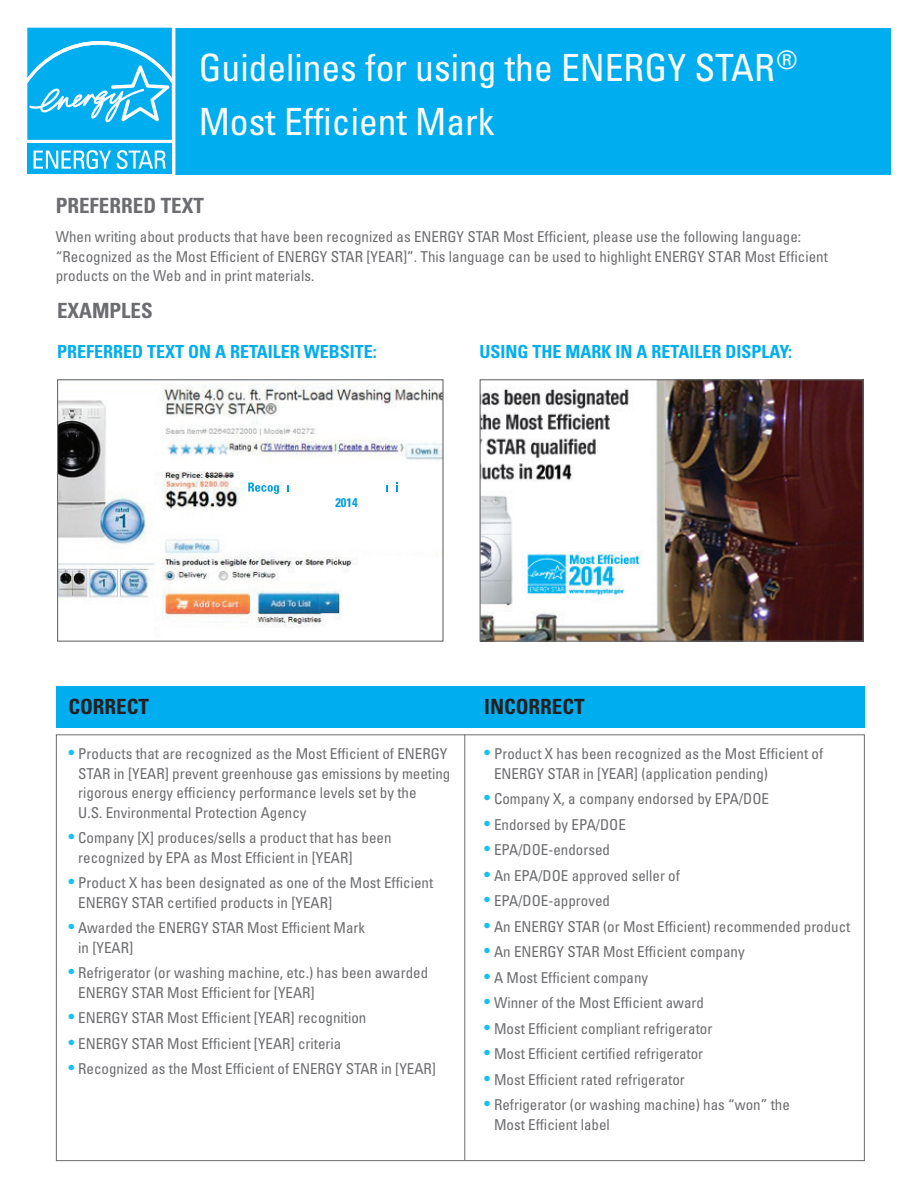
<style>
.page{position:relative;width:918px;height:1188px;background:#fff}
.page>*{position:absolute;margin:0;border:0;box-sizing:border-box;transform-origin:0 0}
.t1{font:condensed 37.5px/54px "Univers LT Std";color:#fff}
.t2{font:700 condensed 21px "Univers";color:#6c6d70}
.t3{font:700 condensed 21px "Univers";color:#231f20}
.t4{font:700 condensed 18px "Univers";color:#00aeef}
.t5{font:condensed 15px/19.5px "Univers";color:#6c6d70}
.t6{font:700 condensed 12.6px "Univers LT Std";color:#009edf}
.s1{font-size:18px;color:#15c0f2}
</style>
<div class="page">
<div style="left:56px;top:686px;width:808px;height:42px;background:#00aeef"></div>
<hr style="left:464px;top:734px;width:1px;height:426px;background:#6c6d70">
<div style="left:169px;top:28px;width:722px;height:146px;background:#00aeef"></div>
<svg style="left:27px;top:27px;width:148px;height:147px;background:#2fbdf1"></svg>
<img style="left:59px;top:385px;width:383px;height:244px">
<svg style="left:248px;top:483px;width:31px;height:11px"></svg>
<svg style="left:287px;top:485px;width:2px;height:7px"></svg>
<svg style="left:386px;top:485px;width:2px;height:7px"></svg>
<div style="left:57px;top:379px;width:387px;height:263px;border:1px solid #6c6d70"></div>
<img style="left:482px;top:381px;width:380px;height:259px">
<div style="left:480px;top:379px;width:384px;height:263px;border:1px solid #6c6d70"></div>
<h1 class="t1" style="left:199px;top:40px;width:600px">Guidelines for using the ENERGY STAR<sup>®<br></sup>Most Efficient Mark</h1>
<h2 class="t2" style="left:56px;top:193px;width:150px">PREFERRED TEXT</h2>
<p class="t5" style="left:56px;top:227px;width:774px">When writing about products that have been recognized as ENERGY STAR Most Efficient, please use the following language: “Recognized as the Most Efficient of ENERGY STAR [YEAR]”. This language can be used to highlight ENERGY STAR Most Efficient products on the Web and in print materials.</p>
<h2 class="t2" style="left:57px;top:297px;width:97px">EXAMPLES</h2>
<h3 class="t4" style="left:57px;top:341px;width:321px">PREFERRED TEXT ON A RETAILER WEBSITE:</h3>
<h3 class="t4" style="left:480px;top:341px;width:314px">USING THE MARK IN A RETAILER DISPLAY:</h3>
<p class="t6" style="left:335px;top:494px;width:24px">2014</p>
<p class="t3" style="left:68px;top:694px;width:82px">CORRECT</p>
<p class="t3" style="left:484px;top:694px;width:102px">INCORRECT</p>
<p class="t5" style="left:78px;top:744px;width:374px;text-indent:-10px"><span class="s1">•</span> Products that are recognized as the Most Efficient of ENERGY STAR in [YEAR] prevent greenhouse gas emissions by meeting rigorous energy efficiency performance levels set by the<br>U.S. Environmental Protection Agency</p>
<p class="t5" style="left:78px;top:828px;width:315px;text-indent:-10px"><span class="s1">•</span> Company [X] produces/sells a product that has been recognized by EPA as Most Efficient in [YEAR]</p>
<p class="t5" style="left:494px;top:744px;width:331px;text-indent:-10px"><span class="s1">•</span> Product X has been recognized as the Most Efficient of<br>ENERGY STAR in [YEAR] (application pending)</p>
<p class="t5" style="left:484px;top:789px;width:286px"><span class="s1">•</span> Company X, a company endorsed by EPA/DOE</p>
<p class="t5" style="left:484px;top:814px;width:143px"><span class="s1">•</span> Endorsed by EPA/DOE</p>
<p class="t5" style="left:484px;top:840px;width:127px"><span class="s1">•</span> EPA/DOE-endorsed</p>
<p class="t5" style="left:78px;top:873px;width:356px;text-indent:-10px"><span class="s1">•</span> Product X has been designated as one of the Most Efficient<br>ENERGY STAR certified products in [YEAR]</p>
<p class="t5" style="left:78px;top:918px;width:288px;text-indent:-10px"><span class="s1">•</span> Awarded the ENERGY STAR Most Efficient Mark in [YEAR]</p>
<p class="t5" style="left:78px;top:963px;width:351px;text-indent:-10px"><span class="s1">•</span> Refrigerator (or washing machine, etc.) has been awarded<br>ENERGY STAR Most Efficient for [YEAR]</p>
<p class="t5" style="left:68px;top:1008px;width:299px"><span class="s1">•</span> ENERGY STAR Most Efficient [YEAR] recognition</p>
<p class="t5" style="left:68px;top:1033px;width:274px"><span class="s1">•</span> ENERGY STAR Most Efficient [YEAR] criteria</p>
<p class="t5" style="left:68px;top:1059px;width:369px"><span class="s1">•</span> Recognized as the Most Efficient of ENERGY STAR in [YEAR]</p>
<p class="t5" style="left:484px;top:865px;width:197px"><span class="s1">•</span> An EPA/DOE approved seller of</p>
<p class="t5" style="left:484px;top:891px;width:127px"><span class="s1">•</span> EPA/DOE-approved</p>
<p class="t5" style="left:484px;top:916px;width:368px"><span class="s1">•</span> An ENERGY STAR (or Most Efficient) recommended product</p>
<p class="t5" style="left:484px;top:942px;width:262px"><span class="s1">•</span> An ENERGY STAR Most Efficient company</p>
<p class="t5" style="left:484px;top:967px;width:166px"><span class="s1">•</span> A Most Efficient company</p>
<p class="t5" style="left:484px;top:993px;width:221px"><span class="s1">•</span> Winner of the Most Efficient award</p>
<p class="t5" style="left:484px;top:1018px;width:230px"><span class="s1">•</span> Most Efficient compliant refrigerator</p>
<p class="t5" style="left:484px;top:1044px;width:221px"><span class="s1">•</span> Most Efficient certified refrigerator</p>
<p class="t5" style="left:484px;top:1069px;width:202px"><span class="s1">•</span> Most Efficient rated refrigerator</p>
<p class="t5" style="left:494px;top:1095px;width:297px;text-indent:-10px"><span class="s1">•</span> Refrigerator (or washing machine) has “won” the<br>Most Efficient label</p>
</div>
